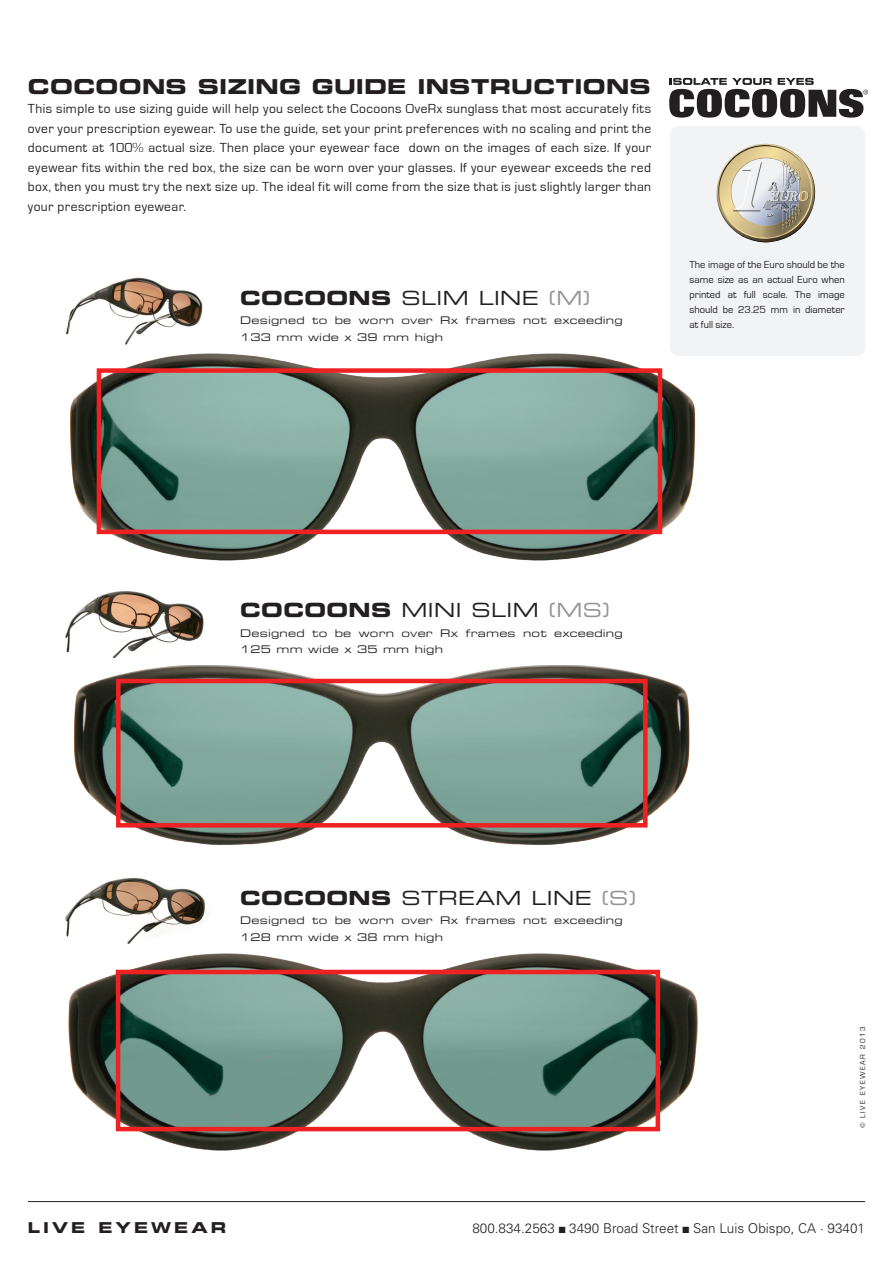
<style>
.page{position:relative;width:893px;height:1263px;background:#fff}
.page>*{position:absolute;margin:0;border:0;box-sizing:border-box;transform-origin:0 0}
.t1{font:20.55px "Eurostile Bold Extended Two";letter-spacing:.015em;color:#231f20}
.t2{font:19.5px "Eurostile Extended Two";letter-spacing:.02em;color:#231f20}
.t3{font:15px "Eurostile Bold Extended Two";letter-spacing:.2em;color:#231f20}
.t4{font:13.5px/19.5px "Eurostile";letter-spacing:.035em;color:#231f20;text-align:justify}
.t5{font:300 13.5px "Univers";color:#231f20}
.t6{font:10.5px/16.5px "Eurostile Extended Two";letter-spacing:.02em;color:#231f20}
.t7{font:10.5px/15px "Eurostile";color:#231f20;text-align:justify}
.t8{font:7.5px "Eurostile";letter-spacing:.2em;color:#231f20}
.s1{font-family:"Eurostile Bold Extended Two"}
.s2{color:#939598}
</style>
<div class="page">
<div style="left:670px;top:126px;width:195px;height:230px;background:#f2f3f4;border-radius:9px"></div>
<hr style="left:28px;top:1201px;width:837px;height:1px;background:#231f20">
<img style="left:716px;top:144px;width:99px;height:99px">
<svg style="left:669px;top:78px;width:199px;height:40px"></svg>
<img style="left:65px;top:591px;width:157px;height:75px">
<img style="left:65px;top:877px;width:141px;height:67px">
<img style="left:65px;top:277px;width:138px;height:65px">
<img style="left:70px;top:342px;width:626px;height:219px">
<div style="left:97px;top:368px;width:565px;height:166px;border:5px solid #ee2123"></div>
<img style="left:74px;top:666px;width:616px;height:179px">
<div style="left:116px;top:679px;width:532px;height:148px;border:5px solid #ee2123"></div>
<img style="left:69px;top:954px;width:628px;height:196px">
<div style="left:116px;top:970px;width:544px;height:161px;border:5px solid #ee2123"></div>
<h1 class="t1" style="left:28px;top:72px;width:624px">COCOONS SIZING GUIDE INSTRUCTIONS</h1>
<p class="t4" style="left:28px;top:99px;width:625px">This simple to use sizing guide will help you select the Cocoons OveRx sunglass that most accurately fits over your prescription eyewear. To use the guide, set your print preferences with no scaling and print the document at 100% actual size. Then place your eyewear face down on the images of each size. If your eyewear fits within the red box, the size can be worn over your glasses. If your eyewear exceeds the red box, then you must try the next size up. The ideal fit will come from the size that is just slightly larger than your prescription eyewear.</p>
<p class="t2" style="left:240px;top:285px;width:351px"><span class="s1">COCOONS</span> SLIM LINE <span class="s2">(M)</span></p>
<p class="t6" style="left:240px;top:312px;width:384px">Designed to be worn over Rx frames not exceeding<br>133 mm wide x 39 mm high</p>
<p class="t7" style="left:689px;top:258px;width:157px">The image of the Euro should be the same size as an actual Euro when printed at full scale. The image should be 23.25 mm in diameter at full size.</p>
<p class="t2" style="left:240px;top:597px;width:371px"><span class="s1">COCOONS</span> MINI SLIM <span class="s2">(MS)</span></p>
<p class="t6" style="left:240px;top:624px;width:384px">Designed to be worn over Rx frames not exceeding<br>125 mm wide x 35 mm high</p>
<p class="t2" style="left:240px;top:884px;width:397px"><span class="s1">COCOONS</span> STREAM LINE <span class="s2">(S)</span></p>
<p class="t6" style="left:240px;top:912px;width:384px">Designed to be worn over Rx frames not exceeding<br>128 mm wide x 38 mm high</p>
<p class="t8" style="left:858px;top:1128px;width:103px;rotate:-90deg">© LIVE EYEWEAR 2013</p>
<p class="t3" style="left:28px;top:1217px;width:200px">LIVE EYEWEAR</p>
<p class="t5" style="left:472px;top:1220px;width:394px">800.834.2563 ■ 3490 Broad Street ■ San Luis Obispo, CA · 93401</p>
</div>
